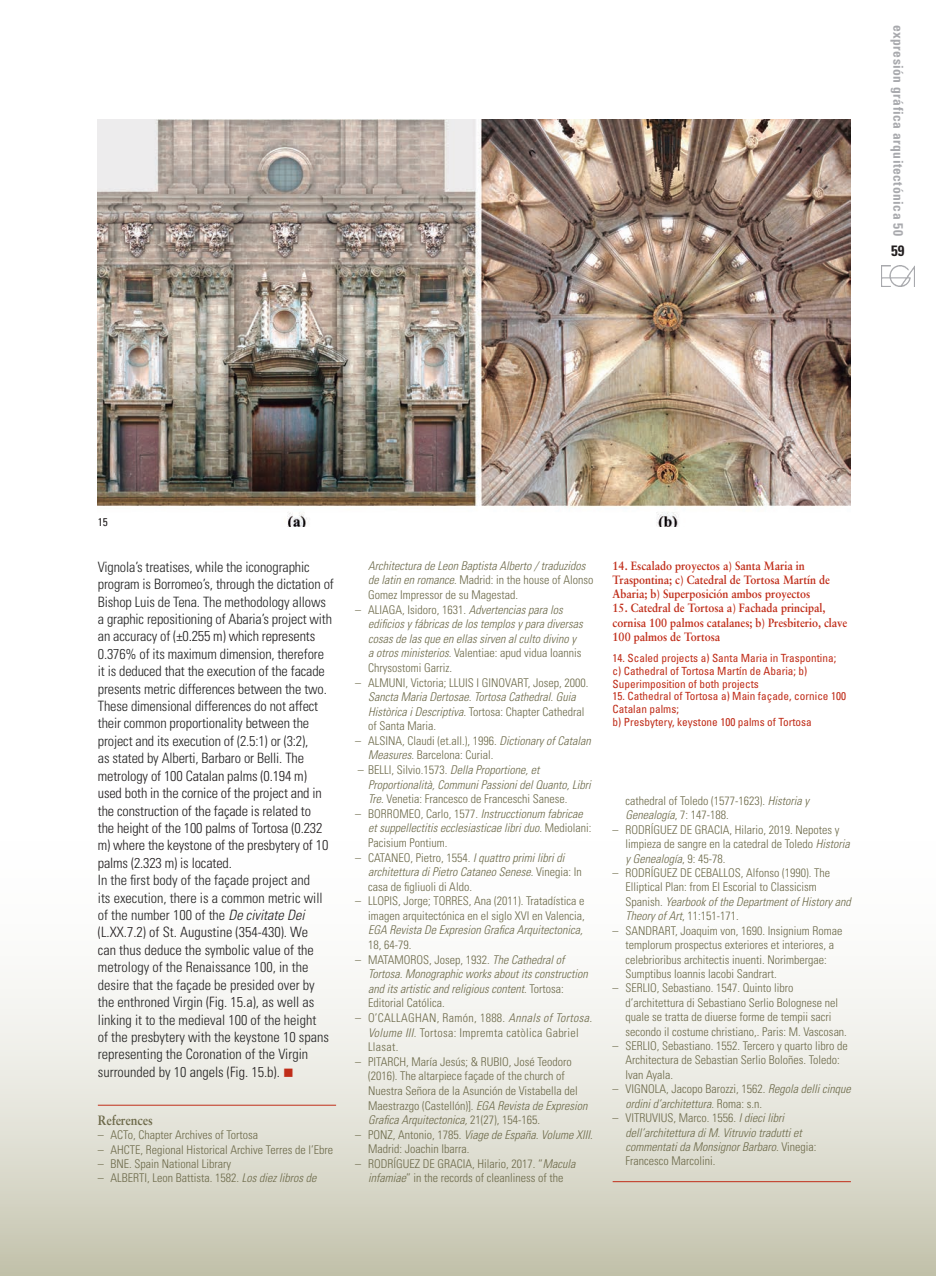
<style>
.page{position:relative;width:936px;height:1276px;background:#fff}
.page>*{position:absolute;margin:0;border:0;box-sizing:border-box;transform-origin:0 0}
.t1{font:700 condensed 15px "Univers";color:#231f20}
.t2{font:300 condensed 14.25px/17.4px "Univers";color:#252525}
.t3{font:300 condensed 14.25px/17.4px "Univers";letter-spacing:-.01em;color:#231f20}
.t4{font:700 condensed 13.5px "Univers";letter-spacing:.035em;color:#a8a9ad}
.t5{font:700 13.5px "Sabon";letter-spacing:-.01em;color:#6d6a4a;scale:.9 1}
.Footnote_text{font:300 condensed 12px/14.5px "Univers";color:#6d6a4a}
.Footnote_text-2{font:italic 300 condensed 12px/14.5px "Univers";color:#6d6a4a}
.t6{font:700 12px/14.2px "Sabon";color:#c02d19;scale:.9 1}
.Normal__Web{font:italic 300 condensed 12px/14.5px "Univers";color:#6d6a4a}
.Default{font:300 condensed 12px/14.5px "Univers";color:#6d6a4a;text-align:center}
.Footnote_text-3{font:300 condensed 12px/14.5px "Univers";letter-spacing:.025em;color:#6d6a4a}
.t7{font:condensed 11.25px/12.8px "Univers";color:#c02d19}
.PIES_DE_FOTO_INGLES{font:condensed 11.25px "Univers";color:#231f20}
.s1{color:#000}
.s2{color:#231f20}
.s3{color:#252525}
.s4{font-style:italic;color:#231f20}
.s5{color:#c02d19}
.s6{font-style:italic}
.s7{font-style:normal}
</style>
<div class="page">
<img style="left:881px;top:265px;width:33px;height:21px">
<div style="left:0;top:814px;width:935px;height:462px;background:linear-gradient(to bottom,#fff,#cccbb8)"></div>
<hr style="left:98px;top:1104px;width:238px;height:1px;background:#c02d19">
<img style="left:98px;top:119px;width:752px;height:407px">
<hr style="left:612px;top:1181px;width:238px;height:1px;background:#c02d19">
<p class="t4" style="left:906px;top:25px;width:213px;rotate:90deg">expresión gráfica arquitectónica 50</p>
<p class="t1" style="left:891px;top:242px;width:15px">59</p>
<p class="PIES_DE_FOTO_INGLES" style="left:98px;top:515px;width:11px">15</p>
<p class="t2" style="left:98px;top:558px;width:237px">Vignola’s treatises, while the iconographic program is Borromeo’s, through the dictation of Bishop Luis de Tena. The methodology allows a graphic repositioning of Abaria’s project with an accuracy of (±0<span class="s1">.</span><span class="s2">255 m) which represents </span>0.376% of its maximum dimension, therefore it is deduced that the execution of the facade presents metric differences between the two.</p>
<p class="t3" style="left:98px;top:697px;width:232px"><span class="s3">These dimensional differences do not affect their common proportionality between the project and its execution of (2.5:1) or (3:2),<br>as stated by Alberti, Barbaro or Belli.</span> The metrology of 100 Catalan palms (0.194 m) used both in the cornice of the project and in the construction of the façade is related to the height of the 100 palms of Tortosa (0.232 m) where the keystone of the presbytery of 10 palms (2.323 m) is located.</p>
<p class="t2" style="left:98px;top:871px;width:233px">In the first body of the façade project and<br>its execution, there is a common metric will of the number 100 of the <span class="s4">De civitate Dei </span><span class="s2">(L.XX.7.2) of St. Augustine (354-430). We can thus deduce the symbolic value of the </span>metrology of the Renaissance 100, in the desire that the façade be presided over by the enthroned Virgin <span class="s2">(Fig. 15.a)</span>, as well as linking it to the medieval 100 of the height of the presbytery with the keystone 10 spans representing the Coronation of the Virgin surrounded by 10 angels <span class="s2">(Fig. 15.b).</span> <span class="s5">■</span></p>
<p class="t5" style="left:98px;top:1111px;width:63px">References</p>
<p class="Footnote_text" style="left:98px;top:1127px;width:162px">– ACTo, Chapter Archives of Tortosa</p>
<p class="Footnote_text" style="left:98px;top:1142px;width:237px">– AHCTE, Regional Historical Archive Terres de l’Ebre</p>
<p class="Footnote_text" style="left:98px;top:1156px;width:135px">– BNE. Spain National Library</p>
<p class="Footnote_text" style="left:98px;top:1171px;width:220px">– ALBERTI, Leon Battista. 1582. <span class="s6">Los diez libros de</span></p>
<p class="Footnote_text-2" style="left:368px;top:558px;width:227px">Architectura de Leon Baptista Alberto / traduzidos de latin en romance<span class="s7">. Madrid: in the house of Alonso<br>Gomez Impressor de su Magestad.</span></p>
<p class="Footnote_text-2" style="left:368px;top:602px;width:216px;text-indent:-13px"><span class="s7">– ALIAGA, Isidoro, 1631.</span> Advertencias para los edificios y fábricas de los templos y para diversas cosas de las que en ellas sirven al culto divino y a otros ministerios<span class="s7">. Valentiae: apud vidua Ioannis Chrysostomi Garriz.</span></p>
<p class="Footnote_text" style="left:368px;top:675px;width:222px;text-indent:-13px">– ALMUNI, Victoria; LLUIS I GINOVART, Josep, 2000.<br><span class="s6">Sancta Maria Dertosae. Tortosa Cathedral. Guia Històrica i Descriptiva.</span> Tortosa: Chapter Cathedral of Santa Maria.</p>
<p class="Footnote_text" style="left:368px;top:733px;width:224px;text-indent:-13px">– ALSINA, Claudi (et.all.), 1996. <span class="s6">Dictionary of Catalan<br>Measures</span>. Barcelona: Curial.</p>
<p class="Footnote_text-2" style="left:368px;top:762px;width:224px;text-indent:-10px"><span class="s7">– BELLI, Silvio.1573.</span> Della Proportione, et<br>Proportionalità, Communi Passioni del Quanto, Libri<br>Tre<span class="s7">. Venetia: Francesco de Franceschi Sanese.</span></p>
<p class="Footnote_text-2" style="left:368px;top:806px;width:225px;text-indent:-13px"><span class="s7">– BORROMEO, Carlo, 1577.</span> Instrucctionum fabricae et suppellectitis ecclesiasticae libri duo<span class="s7">. Mediolani:<br>Pacisium Pontium.</span></p>
<p class="Footnote_text" style="left:368px;top:850px;width:215px;text-indent:-13px">– CATANEO, Pietro, 1554. <span class="s6">I quattro primi libri di architettura di Pietro Cataneo Senese</span>. Vinegia: In casa de figliuoli di Aldo.</p>
<p class="Footnote_text" style="left:368px;top:894px;width:218px;text-indent:-13px">– LLOPIS, Jorge; TORRES, Ana (2011). Tratadística e imagen arquitectónica en el siglo XVI en Valencia, <span class="s6">EGA Revista De Expresion Grafica Arquitectonica, </span>18, 64-79.</p>
<p class="Normal__Web" style="left:368px;top:952px;width:221px;text-indent:-13px"><span class="s7">– MATAMOROS, Josep, 1932.</span> The Cathedral of Tortosa. Monographic works about its construction and its artistic and religious content<span class="s7">. Tortosa:<br>Editorial Católica.</span></p>
<p class="Footnote_text-3" style="left:368px;top:1010px;width:225px;text-indent:-13px">– O’CALLAGHAN, Ramón, 1888. <span class="s6">Annals of Tortosa.<br>Volume III</span>. Tortosa: Impremta catòlica Gabriel<br>Llasat.</p>
<p class="Footnote_text" style="left:368px;top:1054px;width:221px;text-indent:-13px">– PITARCH, María Jesús; &amp; RUBIO, José Teodoro (2016). The altarpiece façade of the church of Nuestra Señora de la Asunción de Vistabella del Maestrazgo (Castellón)]. <span class="s6">EGA Revista de Expresion Grafica Arquitectonica,</span> 21(27), 154-165.</p>
<p class="Footnote_text" style="left:368px;top:1127px;width:226px;text-indent:-13px">– PONZ, Antonio, 1785. <span class="s6">Viage de España. Volume XIII</span>.<br>Madrid: Joachin Ibarra.</p>
<p class="Default" style="left:355px;top:1156px;width:222px">– RODRÍGUEZ DE GRACIA, Hilario, 2017. “<span class="s6">Macula infamiae</span>” in the records of cleanliness of the</p>
<p class="t6" style="left:612px;top:558px;width:243px">14. Escalado proyectos a) Santa Maria in<br>Traspontina; c) Catedral de Tortosa Martín de<br>Abaria; b) Superposición ambos proyectos</p>
<p class="t6" style="left:612px;top:601px;width:262px">15. Catedral de Tortosa a) Fachada principal, cornisa 100 palmos catalanes; b) Presbiterio, clave<br>100 palmos de Tortosa</p>
<p class="t7" style="left:612px;top:651px;width:225px">14. Scaled projects a) Santa Maria in Traspontina; c) Cathedral of Tortosa Martín de Abaria; b)<br>Superimposition of both projects</p>
<p class="t7" style="left:612px;top:690px;width:235px">15. Cathedral of Tortosa a) Main façade, cornice 100<br>Catalan palms;</p>
<p class="t7" style="left:612px;top:715px;width:201px">b) Presbytery, keystone 100 palms of Tortosa</p>
<p class="Default" style="left:625px;top:793px;width:185px;text-align:left">cathedral of Toledo (1577-1623). <span class="s6">Historia y<br>Genealogía</span>, 7: 147-188.</p>
<p class="Footnote_text" style="left:625px;top:822px;width:226px;text-indent:-13px">– RODRÍGUEZ DE GRACIA, Hilario, 2019. Nepotes y limpieza de sangre en la catedral de Toledo <span class="s6">Historia y Genealogía</span>, 9: 45-78.</p>
<p class="Footnote_text" style="left:625px;top:865px;width:227px;text-indent:-13px">– RODRÍGUEZ DE CEBALLOS, Alfonso (1990). The Elliptical Plan: from El Escorial to Classicism Spanish. <span class="s6">Yearbook of the Department of History and Theory of Art</span>, 11:151-171.</p>
<p class="Footnote_text" style="left:625px;top:923px;width:218px;text-indent:-13px">– SANDRART, Joaquim von, 1690. Insignium Romae templorum prospectus exteriores et interiores, a celebrioribus architectis inuenti. Norimbergae:<br>Sumptibus Ioannis Iacobi Sandrart.</p>
<p class="Footnote_text" style="left:625px;top:981px;width:223px;text-indent:-13px">– SERLIO, Sebastiano. 1547. Quinto libro d’architettura di Sebastiano Serlio Bolognese nel quale se tratta de diuerse forme de tempii sacri secondo il costume christiano,. Paris: M. Vascosan.</p>
<p class="Footnote_text" style="left:625px;top:1038px;width:224px;text-indent:-13px">– SERLIO, Sebastiano. 1552. Tercero y quarto libro de<br>Architectura de Sebastian Serlio Boloñes. Toledo:<br>Ivan Ayala.</p>
<p class="Footnote_text" style="left:625px;top:1082px;width:227px;text-indent:-13px">– VIGNOLA, Jacopo Barozzi, 1562. <span class="s6">Regola delli cinque ordini d’architettura</span>. Roma: s.n.</p>
<p class="Footnote_text-2" style="left:625px;top:1110px;width:193px;text-indent:-13px"><span class="s7">– VITRUVIUS, Marco. 1556.</span> I dieci libri dell’architettura di M. Vitruvio tradutti et commentati da Monsignor Barbaro. <span class="s7">Vinegia:<br>Francesco Marcolini.</span></p>
</div>
